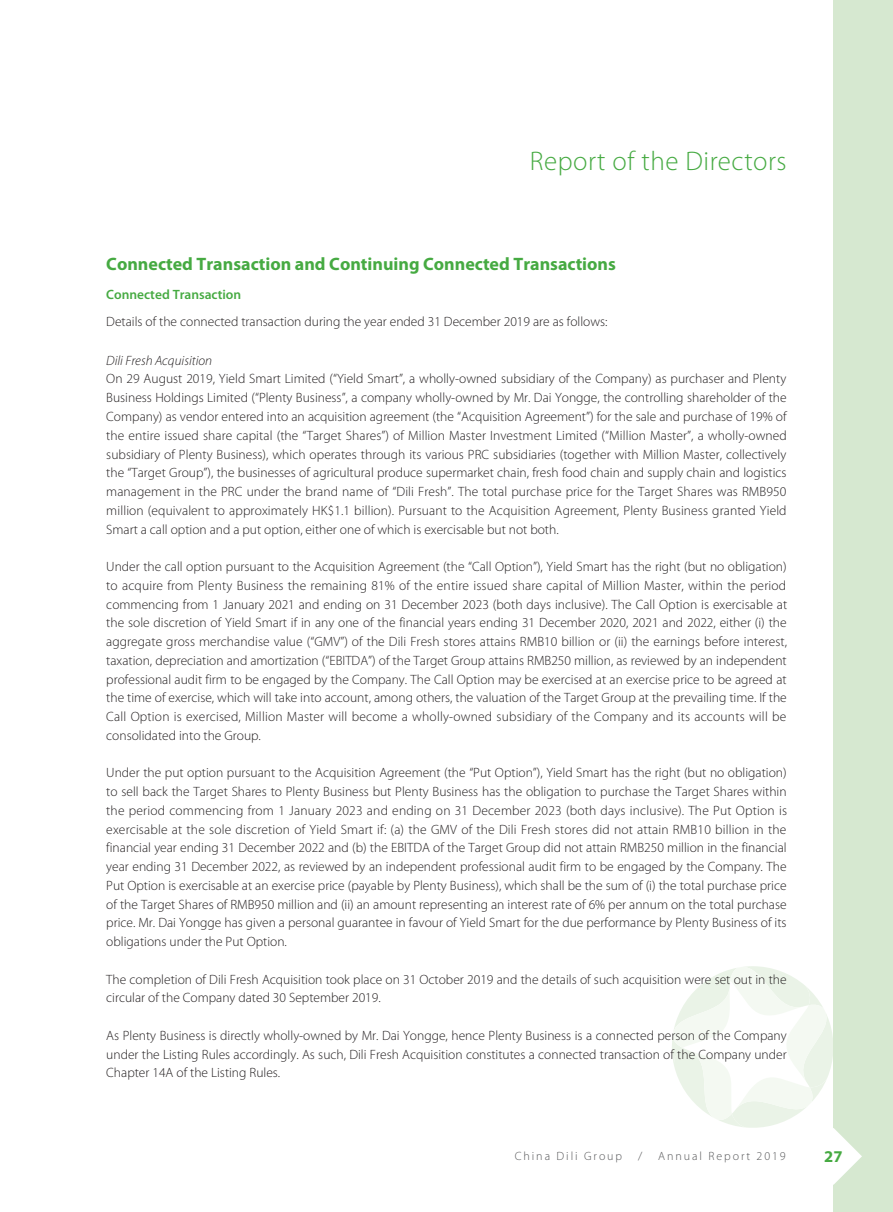
<style>
.page{position:relative;width:893px;height:1212px;background:#fff}
.page>*{position:absolute;margin:0;border:0;box-sizing:border-box;transform-origin:0 0}
.t1{font:300 27px "Myriad Pro";letter-spacing:.02em;color:#46aa42}
.t2{font:700 18px "Myriad Pro";color:#46aa42}
.t3{font:700 16.5px "Myriad Pro";color:#46aa42}
.t4{font:300 13.5px/18.8px "Myriad Pro";color:#231f20;text-align:justify}
.t5{font:600 13.5px "Myriad Pro";color:#46aa42}
.t6{font:italic 300 13.5px "Myriad Pro";color:#231f20}
.t7{font:300 12px "Myriad Pro";letter-spacing:.16em;color:#57585a}
</style>
<div class="page">
<div style="left:833px;top:0;width:60px;height:1212px;background:#d6e8d0"></div>
<svg style="left:672px;top:966px;width:190px;height:219px"></svg>
<h1 class="t1" style="left:530px;top:145px;width:258px">Report of the Directors</h1>
<h2 class="t2" style="left:106px;top:252px;width:511px">Connected Transaction and Continuing Connected Transactions</h2>
<p class="t5" style="left:106px;top:286px;width:136px">Connected Transaction</p>
<p class="t4" style="left:106px;top:312px;width:503px">Details of the connected transaction during the year ended 31 December 2019 are as follows:</p>
<p class="t6" style="left:106px;top:352px;width:107px">Dili Fresh Acquisition</p>
<p class="t4" style="left:106px;top:369px;width:682px">On 29 August 2019, Yield Smart Limited (“Yield Smart”, a wholly-owned subsidiary of the Company) as purchaser and Plenty Business Holdings Limited (“Plenty Business”, a company wholly-owned by Mr. Dai Yongge, the controlling shareholder of the Company) as vendor entered into an acquisition agreement (the “Acquisition Agreement”) for the sale and purchase of 19% of the entire issued share capital (the “Target Shares”) of Million Master Investment Limited (“Million Master”, a wholly-owned subsidiary of Plenty Business), which operates through its various PRC subsidiaries (together with Million Master, collectively the “Target Group”), the businesses of agricultural produce supermarket chain, fresh food chain and supply chain and logistics management in the PRC under the brand name of “Dili Fresh”. The total purchase price for the Target Shares was RMB950 million (equivalent to approximately HK$1.1 billion). Pursuant to the Acquisition Agreement, Plenty Business granted Yield Smart a call option and a put option, either one of which is exercisable but not both.</p>
<p class="t4" style="left:106px;top:557px;width:682px">Under the call option pursuant to the Acquisition Agreement (the “Call Option”), Yield Smart has the right (but no obligation) to acquire from Plenty Business the remaining 81% of the entire issued share capital of Million Master, within the period commencing from 1 January 2021 and ending on 31 December 2023 (both days inclusive). The Call Option is exercisable at the sole discretion of Yield Smart if in any one of the financial years ending 31 December 2020, 2021 and 2022, either (i) the aggregate gross merchandise value (“GMV”) of the Dili Fresh stores attains RMB10 billion or (ii) the earnings before interest, taxation, depreciation and amortization (“EBITDA”) of the Target Group attains RMB250 million, as reviewed by an independent professional audit firm to be engaged by the Company. The Call Option may be exercised at an exercise price to be agreed at the time of exercise, which will take into account, among others, the valuation of the Target Group at the prevailing time. If the Call Option is exercised, Million Master will become a wholly-owned subsidiary of the Company and its accounts will be consolidated into the Group.</p>
<p class="t4" style="left:106px;top:763px;width:682px">Under the put option pursuant to the Acquisition Agreement (the “Put Option”), Yield Smart has the right (but no obligation) to sell back the Target Shares to Plenty Business but Plenty Business has the obligation to purchase the Target Shares within the period commencing from 1 January 2023 and ending on 31 December 2023 (both days inclusive). The Put Option is exercisable at the sole discretion of Yield Smart if: (a) the GMV of the Dili Fresh stores did not attain RMB10 billion in the financial year ending 31 December 2022 and (b) the EBITDA of the Target Group did not attain RMB250 million in the financial year ending 31 December 2022, as reviewed by an independent professional audit firm to be engaged by the Company. The Put Option is exercisable at an exercise price (payable by Plenty Business), which shall be the sum of (i) the total purchase price of the Target Shares of RMB950 million and (ii) an amount representing an interest rate of 6% per annum on the total purchase price. Mr. Dai Yongge has given a personal guarantee in favour of Yield Smart for the due performance by Plenty Business of its obligations under the Put Option.</p>
<p class="t4" style="left:106px;top:969px;width:682px">The completion of Dili Fresh Acquisition took place on 31 October 2019 and the details of such acquisition were set out in the circular of the Company dated 30 September 2019.</p>
<p class="t4" style="left:106px;top:1026px;width:682px">As Plenty Business is directly wholly-owned by Mr. Dai Yongge, hence Plenty Business is a connected person of the Company under the Listing Rules accordingly. As such, Dili Fresh Acquisition constitutes a connected transaction of the Company under Chapter 14A of the Listing Rules.</p>
<p class="t7" style="left:515px;top:1149px;width:109px">China Dili Group</p>
<p class="t7" style="left:638px;top:1149px;width:6px">/</p>
<p class="t7" style="left:658px;top:1149px;width:129px">Annual Report 2019</p>
<p class="t3" style="left:824px;top:1145px;width:20px">27</p>
</div>
